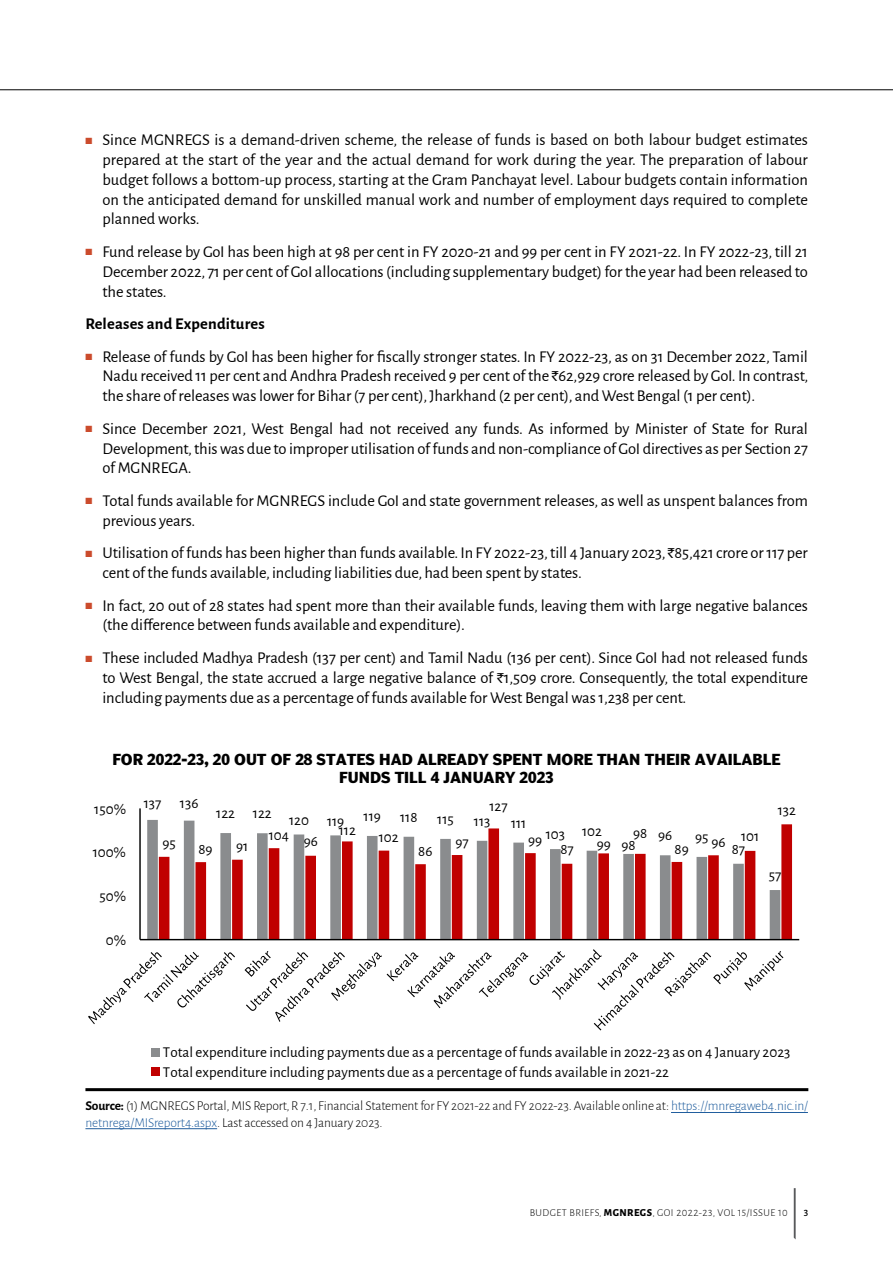
<style>
.page{position:relative;width:893px;height:1263px;background:#fff}
.page>*{position:absolute;margin:0;border:0;box-sizing:border-box;transform-origin:0 0}
.t1{font:16.5px/19.8px "Alegreya Sans";letter-spacing:-.005em;color:#000;text-align:justify}
.t2{font:700 16.5px "Alegreya Sans";letter-spacing:.01em;color:#000}
.t3{font:15px/12.1px "Alegreya Sans";color:#000}
.t4{font:700 15px/18px "Poynter Agate";color:#000;text-align:center}
.t5{font:300 13.5px/16.2px "Alegreya Sans";letter-spacing:-.01em;color:#000}
.t6{font:300 10.5px "Alegreya Sans";letter-spacing:.04em;color:#000}
.t7{font:500 10.5px "Alegreya Sans";color:#000}
.s1{color:#cb4b2c}
.s2{font-family:"Rupee Foradian";font-size:13.5px}
.s3{font-weight:700}
.s4{color:#215e9e}
.s5{font-weight:800}
</style>
<div class="page">
<hr style="left:0;top:89px;width:893px;height:1px;background:#000">
<svg style="left:794px;top:1188px;width:2px;height:51px"></svg>
<svg style="left:147px;top:820px;width:48px;height:119px;background:#9d9d9f"></svg>
<svg style="left:159px;top:824px;width:633px;height:115px"></svg>
<hr style="left:139px;top:808px;width:2px;height:132px;background:#000">
<hr style="left:140px;top:939px;width:659px;height:1px;background:#000">
<svg style="left:88px;top:952px;width:147px;height:72px"></svg>
<svg style="left:245px;top:949px;width:538px;height:81px"></svg>
<div style="left:151px;top:1048px;width:8px;height:8px;background:#8a8c8e"></div>
<div style="left:151px;top:1067px;width:8px;height:8px;background:#c00000"></div>
<hr style="left:85px;top:1088px;width:723px;height:3px;background:#000">
<hr style="left:671px;top:1112px;width:137px;height:1px;background:#215e9e">
<hr style="left:85px;top:1128px;width:132px;height:1px;background:#215e9e">
<p class="t1" style="left:102px;top:129px;width:707px;text-indent:-17px"><span class="s1">■</span> Since MGNREGS is a demand-driven scheme, the release of funds is based on both labour budget estimates prepared at the start of the year and the actual demand for work during the year. The preparation of labour budget follows a bottom-up process, starting at the Gram Panchayat level. Labour budgets contain information on the anticipated demand for unskilled manual work and number of employment days required to complete planned works.</p>
<p class="t1" style="left:102px;top:241px;width:707px;text-indent:-17px"><span class="s1">■</span> Fund release by GoI has been high at 98 per cent in FY 2020-21 and 99 per cent in FY 2021-22. In FY 2022-23, till 21<br>December 2022, 71 per cent of GoI allocations (including supplementary budget) for the year had been released to the states.</p>
<p class="t2" style="left:85px;top:312px;width:181px">Releases and Expenditures</p>
<p class="t1" style="left:102px;top:346px;width:707px;text-indent:-17px"><span class="s1">■</span> Release of funds by GoI has been higher for fiscally stronger states. In FY 2022-23, as on 31 December 2022, Tamil Nadu received 11 per cent and Andhra Pradesh received 9 per cent of the <span class="s2">`</span>62,929 crore released by GoI. In contrast, the share of releases was lower for Bihar (7 per cent), Jharkhand (2 per cent), and West Bengal (1 per cent).</p>
<p class="t1" style="left:102px;top:418px;width:707px;text-indent:-17px"><span class="s1">■</span> Since December 2021, West Bengal had not received any funds. As informed by Minister of State for Rural Development, this was due to improper utilisation of funds and non-compliance of GoI directives as per Section 27 of MGNREGA.</p>
<p class="t1" style="left:102px;top:490px;width:707px;text-indent:-17px"><span class="s1">■</span> Total funds available for MGNREGS include GoI and state government releases, as well as unspent balances from previous years.</p>
<p class="t1" style="left:102px;top:542px;width:707px;text-indent:-17px"><span class="s1">■</span> Utilisation of funds has been higher than funds available. In FY 2022-23, till 4 January 2023, <span class="s2">`</span>85,421 crore or 117 per cent of the funds available, including liabilities due, had been spent by states.</p>
<p class="t1" style="left:102px;top:595px;width:707px;text-indent:-17px"><span class="s1">■</span> In fact, 20 out of 28 states had spent more than their available funds, leaving them with large negative balances (the difference between funds available and expenditure).</p>
<p class="t1" style="left:102px;top:647px;width:707px;text-indent:-17px"><span class="s1">■</span> These included Madhya Pradesh (137 per cent) and Tamil Nadu (136 per cent). Since GoI had not released funds to West Bengal, the state accrued a large negative balance of <span class="s2">`</span>1,509 crore. Consequently, the total expenditure including payments due as a percentage of funds available for West Bengal was 1,238 per cent.</p>
<p class="t4" style="left:112px;top:750px;width:670px">FOR 2022-23, 20 OUT OF 28 STATES HAD ALREADY SPENT MORE THAN THEIR AVAILABLE<br>FUNDS TILL 4 JANUARY 2023</p>
<p class="t3" style="left:94px;top:802px;width:33px">150%</p>
<p class="t3" style="left:93px;top:846px;width:35px">100%</p>
<p class="t3" style="left:99px;top:889px;width:28px">50%</p>
<p class="t3" style="left:106px;top:933px;width:22px">0%</p>
<p class="t3" style="left:144px;top:797px;width:56px">137 136</p>
<p class="t3" style="left:489px;top:799px;width:20px">127</p>
<p class="t3" style="left:216px;top:810px;width:130px">122 122 120 119</p>
<p class="t3" style="left:364px;top:809px;width:19px">119</p>
<p class="t3" style="left:400px;top:810px;width:19px">118</p>
<p class="t3" style="left:437px;top:812px;width:18px">115</p>
<p class="t3" style="left:474px;top:814px;width:18px">113</p>
<p class="t3" style="left:511px;top:816px;width:17px">111</p>
<p class="t3" style="left:339px;top:823px;width:19px">112</p>
<p class="t3" style="left:546px;top:826px;width:58px">103 102</p>
<p class="t3" style="left:269px;top:828px;width:51px">104 96</p>
<p class="t3" style="left:379px;top:830px;width:21px">102</p>
<p class="t3" style="left:528px;top:833px;width:16px">99</p>
<p class="t3" style="left:455px;top:835px;width:15px">97</p>
<p class="t3" style="left:162px;top:837px;width:15px">95</p>
<p class="t3" style="left:198px;top:842px;width:16px">89</p>
<p class="t3" style="left:236px;top:839px;width:14px">91</p>
<p class="t3" style="left:560px;top:842px;width:15px">87</p>
<p class="t3" style="left:597px;top:838px;width:16px">99</p>
<p class="t3" style="left:418px;top:844px;width:16px">86</p>
<p class="t3" style="left:633px;top:827px;width:16px">98</p>
<p class="t3" style="left:622px;top:838px;width:16px">98</p>
<p class="t3" style="left:658px;top:829px;width:16px">96</p>
<p class="t3" style="left:732px;top:830px;width:29px;text-indent:-37px">95 96 101<br>87</p>
<p class="t3" style="left:675px;top:842px;width:16px">89</p>
<p class="t3" style="left:778px;top:803px;width:20px">132</p>
<p class="t3" style="left:769px;top:869px;width:14px">57</p>
<p class="t3" style="left:163px;top:1042px;width:629px;line-height:19.2px">Total expenditure including payments due as a percentage of funds available in 2022-23 as on 4 January 2023<br>Total expenditure including payments due as a percentage of funds available in 2021-22</p>
<p class="t5" style="left:85px;top:1097px;width:724px"><span class="s3">Source:</span> (1) MGNREGS Portal, MIS Report, R 7.1, Financial Statement for FY 2021-22 and FY 2022-23. Available online at: <span class="s4">https://mnregaweb4.nic.in/ netnrega/MISreport4.aspx</span>. Last accessed on 4 January 2023.</p>
<p class="t6" style="left:530px;top:1206px;width:259px">BUDGET BRIEFS, <span class="s5">MGNREGS</span>, GOI 2022-23, VOL 15/ISSUE 10</p>
<p class="t7" style="left:804px;top:1205px;width:6px">3</p>
</div>
